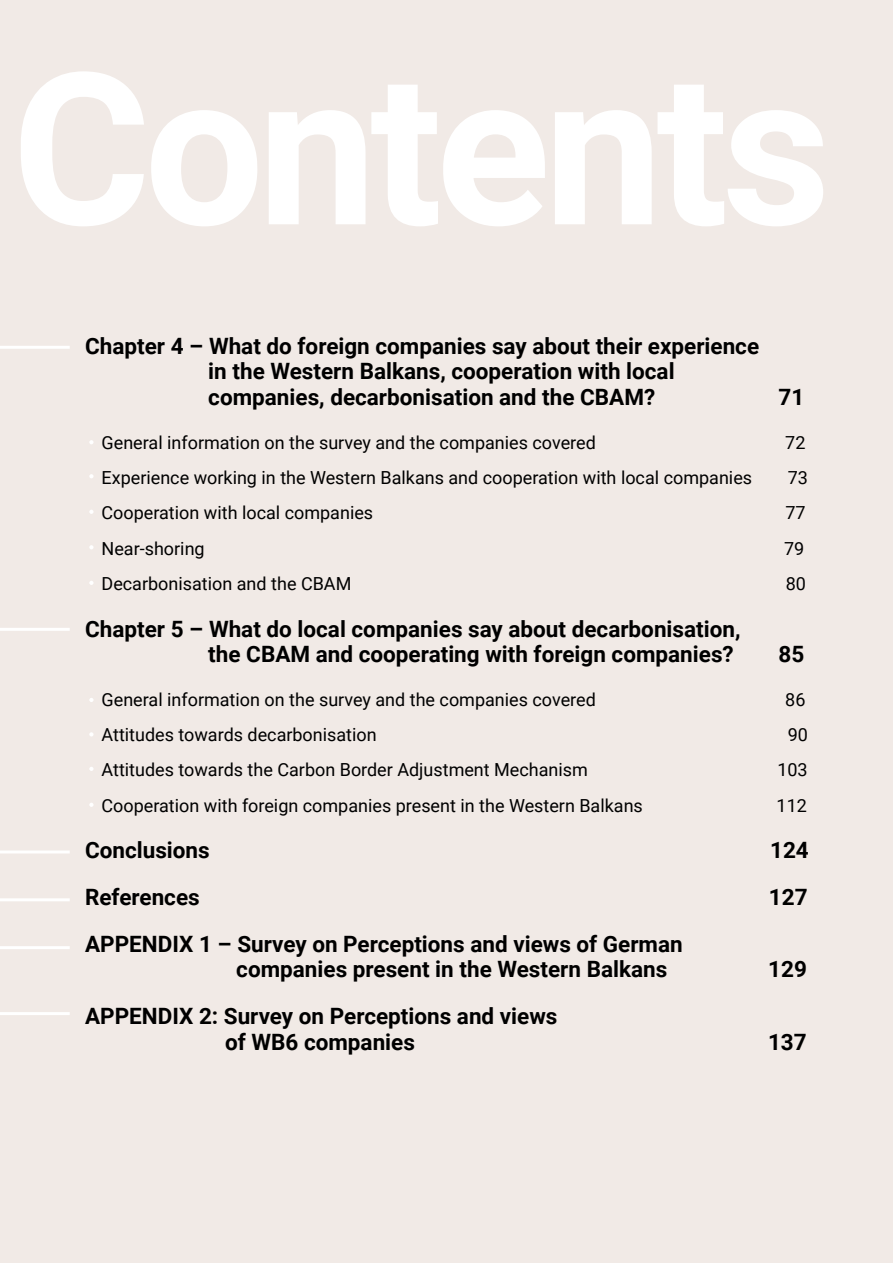
<style>
.page{position:relative;width:893px;height:1263px;background:#f1eae6}
.page>*{position:absolute;margin:0;border:0;box-sizing:border-box;transform-origin:0 0}
.t1{font:700 212.25px "Roboto";letter-spacing:-.03em;color:#fff}
.t2{font:700 22.5px/25.5px "Roboto";color:#000}
.t3{font:18px "Roboto";color:#000}
</style>
<div class="page">
<hr style="left:0;top:346px;width:70px;height:3px;background:#fff">
<hr style="left:0;top:628px;width:70px;height:3px;background:#fff">
<hr style="left:0;top:850px;width:70px;height:3px;background:#fff">
<hr style="left:0;top:898px;width:70px;height:3px;background:#fff">
<hr style="left:0;top:946px;width:70px;height:3px;background:#fff">
<hr style="left:0;top:1012px;width:70px;height:3px;background:#fff">
<svg style="left:89px;top:440px;width:5px;height:4px"></svg>
<svg style="left:89px;top:474px;width:5px;height:4px"></svg>
<svg style="left:89px;top:510px;width:5px;height:4px"></svg>
<svg style="left:89px;top:545px;width:5px;height:4px"></svg>
<svg style="left:89px;top:581px;width:5px;height:4px"></svg>
<svg style="left:89px;top:698px;width:5px;height:4px"></svg>
<svg style="left:89px;top:732px;width:5px;height:4px"></svg>
<svg style="left:89px;top:767px;width:5px;height:4px"></svg>
<svg style="left:89px;top:803px;width:5px;height:4px"></svg>
<h1 class="t1" style="left:12px;top:0;width:820px">Contents</h1>
<p class="t2" style="left:208px;top:332px;width:552px;text-indent:-123px">Chapter 4 – What do foreign companies say about their experience in the Western Balkans, cooperation with local companies, decarbonisation and the CBAM?</p>
<p class="t2" style="left:779px;top:383px;width:27px">71</p>
<p class="t3" style="left:102px;top:430px;width:496px">General information on the survey and the companies covered</p>
<p class="t3" style="left:785px;top:430px;width:22px">72</p>
<p class="t3" style="left:102px;top:465px;width:652px">Experience working in the Western Balkans and cooperation with local companies</p>
<p class="t3" style="left:788px;top:465px;width:22px">73</p>
<p class="t3" style="left:102px;top:500px;width:273px">Cooperation with local companies</p>
<p class="t3" style="left:785px;top:500px;width:22px">77</p>
<p class="t3" style="left:102px;top:535px;width:105px">Near-shoring</p>
<p class="t3" style="left:784px;top:535px;width:22px">79</p>
<p class="t3" style="left:102px;top:571px;width:251px">Decarbonisation and the CBAM</p>
<p class="t3" style="left:786px;top:571px;width:22px">80</p>
<p class="t2" style="left:208px;top:615px;width:534px;text-indent:-123px">Chapter 5 – What do local companies say about decarbonisation, the CBAM and cooperating with foreign companies?</p>
<p class="t2" style="left:779px;top:640px;width:27px">85</p>
<p class="t3" style="left:102px;top:687px;width:496px">General information on the survey and the companies covered</p>
<p class="t3" style="left:785px;top:687px;width:22px">86</p>
<p class="t3" style="left:102px;top:722px;width:277px">Attitudes towards decarbonisation</p>
<p class="t3" style="left:788px;top:722px;width:22px">90</p>
<p class="t3" style="left:102px;top:757px;width:488px">Attitudes towards the Carbon Border Adjustment Mechanism</p>
<p class="t3" style="left:777px;top:757px;width:32px">103</p>
<p class="t3" style="left:102px;top:792px;width:543px">Cooperation with foreign companies present in the Western Balkans</p>
<p class="t3" style="left:777px;top:792px;width:32px">112</p>
<p class="t2" style="left:85px;top:837px;width:126px">Conclusions</p>
<p class="t2" style="left:770px;top:837px;width:40px">124</p>
<p class="t2" style="left:85px;top:883px;width:116px">References</p>
<p class="t2" style="left:769px;top:883px;width:40px">127</p>
<p class="t2" style="left:236px;top:930px;width:448px;text-indent:-151px">APPENDIX 1 – Survey on Perceptions and views of German companies present in the Western Balkans</p>
<p class="t2" style="left:768px;top:956px;width:40px">129</p>
<p class="t2" style="left:85px;top:1002px;width:474px;text-align:center">APPENDIX 2: Survey on Perceptions and views of WB6 companies</p>
<p class="t2" style="left:768px;top:1028px;width:40px">137</p>
</div>
